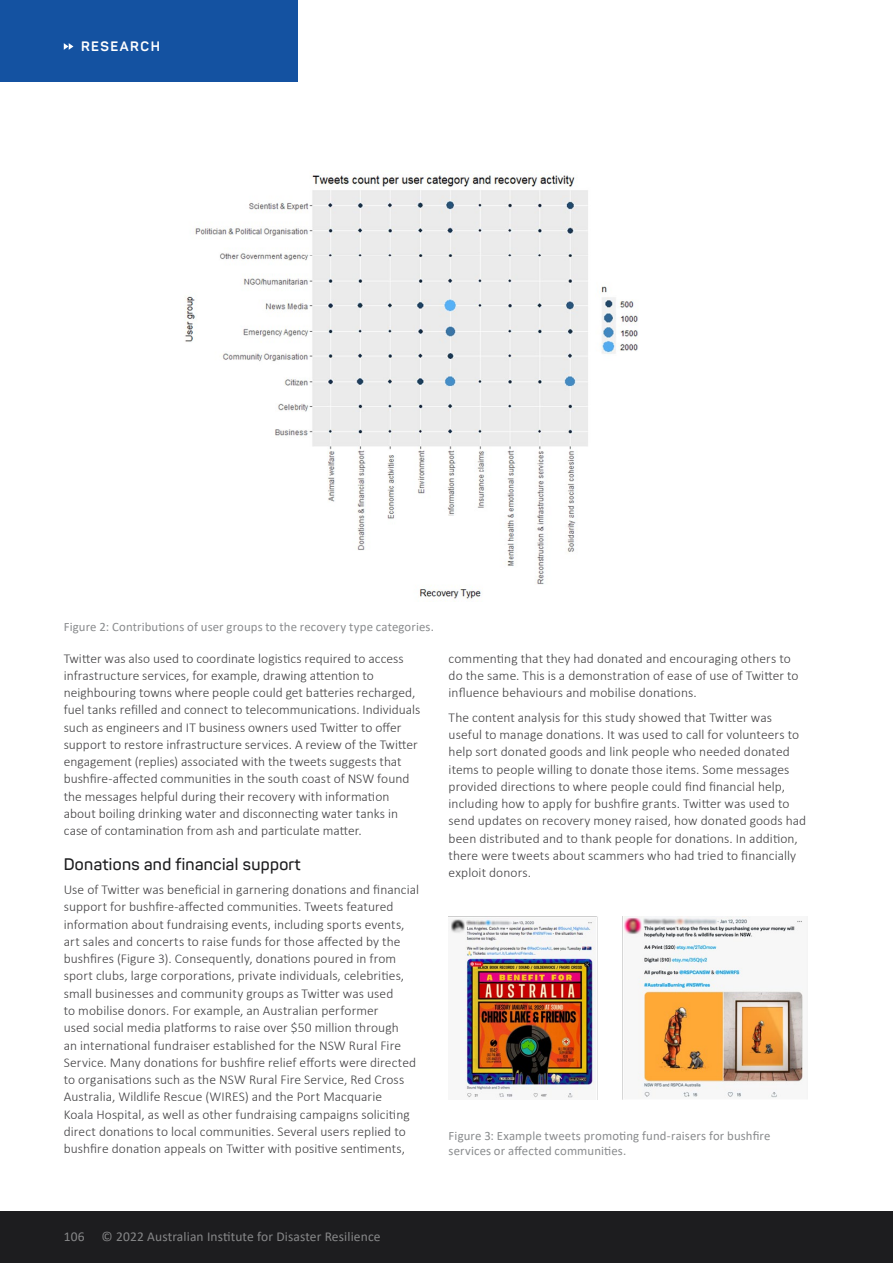
<style>
.page{position:relative;width:893px;height:1263px;background:#fff}
.page>*{position:absolute;margin:0;border:0;box-sizing:border-box;transform-origin:0 0}
.t1{font:600 16.5px "Panton";letter-spacing:.02em;color:#1d1d1f}
.t2{font:300 13.5px/17.2px "Calibri";letter-spacing:.005em;color:#414042}
.t3{font:13.5px "Calibri";letter-spacing:.01em;color:#868788}
.t4{font:700 13.5px "Panton";letter-spacing:.11em;color:#fff}
.t5{font:12.75px/15px "Calibri";letter-spacing:.01em;color:#8a8c8e}
</style>
<div class="page">
<div style="left:0;top:0;width:298px;height:81px;background:#1452a1"></div>
<svg style="left:64px;top:43px;width:9px;height:7px"></svg>
<div style="left:0;top:1212px;width:893px;height:51px;background:#1d1d1f"></div>
<img style="left:185px;top:174px;width:453px;height:426px">
<img style="left:449px;top:916px;width:354px;height:183px">
<p class="t4" style="left:81px;top:38px;width:80px">RESEARCH</p>
<p class="t5" style="left:64px;top:619px;width:372px">Figure 2: Contributions of user groups to the recovery type categories.</p>
<p class="t2" style="left:64px;top:649px;width:358px">Twitter was also used to coordinate logistics required to access infrastructure services, for example, drawing attention to neighbouring towns where people could get batteries recharged, fuel tanks refilled and connect to telecommunications. Individuals such as engineers and IT business owners used Twitter to offer support to restore infrastructure services. A review of the Twitter engagement (replies) associated with the tweets suggests that bushfire-affected communities in the south coast of NSW found the messages helpful during their recovery with information about boiling drinking water and disconnecting water tanks in case of contamination from ash and particulate matter.</p>
<p class="t1" style="left:64px;top:853px;width:238px">Donations and financial support</p>
<p class="t2" style="left:64px;top:881px;width:357px">Use of Twitter was beneficial in garnering donations and financial support for bushfire-affected communities. Tweets featured information about fundraising events, including sports events, art sales and concerts to raise funds for those affected by the bushfires (Figure 3). Consequently, donations poured in from sport clubs, large corporations, private individuals, celebrities, small businesses and community groups as Twitter was used<br>to mobilise donors. For example, an Australian performer<br>used social media platforms to raise over $50 million through<br>an international fundraiser established for the NSW Rural Fire Service. Many donations for bushfire relief efforts were directed to organisations such as the NSW Rural Fire Service, Red Cross Australia, Wildlife Rescue (WIRES) and the Port Macquarie<br>Koala Hospital, as well as other fundraising campaigns soliciting direct donations to local communities. Several users replied to bushfire donation appeals on Twitter with positive sentiments,</p>
<p class="t2" style="left:449px;top:649px;width:352px">commenting that they had donated and encouraging others to do the same. This is a demonstration of ease of use of Twitter to influence behaviours and mobilise donations.</p>
<p class="t2" style="left:449px;top:709px;width:359px">The content analysis for this study showed that Twitter was useful to manage donations. It was used to call for volunteers to help sort donated goods and link people who needed donated items to people willing to donate those items. Some messages provided directions to where people could find financial help, including how to apply for bushfire grants. Twitter was used to send updates on recovery money raised, how donated goods had been distributed and to thank people for donations. In addition, there were tweets about scammers who had tried to financially exploit donors.</p>
<p class="t5" style="left:449px;top:1128px;width:323px">Figure 3: Example tweets promoting fund-raisers for bushfire services or affected communities.</p>
<p class="t3" style="left:64px;top:1227px;width:22px">106</p>
<p class="t3" style="left:102px;top:1227px;width:280px">© 2022 Australian Institute for Disaster Resilience</p>
</div>
